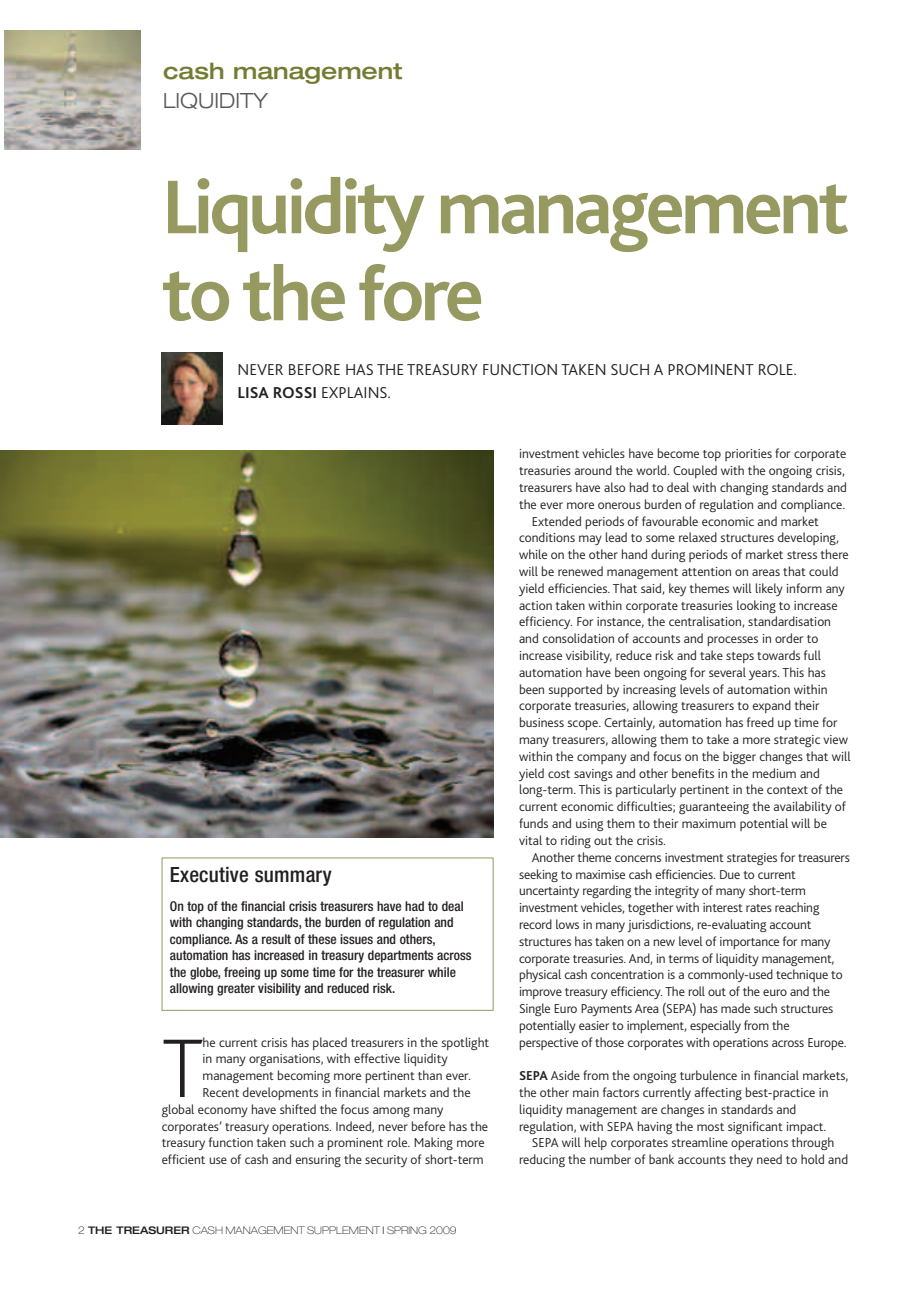
<style>
.page{position:relative;width:919px;height:1289px;background:#fff}
.page>*{position:absolute;margin:0;border:0;box-sizing:border-box;transform-origin:0 0}
.t1{font:200 86.85px "Bliss 2";color:#231f20}
.t2{font:700 79.5px/87px "Bliss 2";letter-spacing:-.045em;color:#969960}
.t3{font:500 expanded 22.5px "Helvetica Neue";color:#747c32}
.t4{font:500 condensed 21px "Helvetica Neue";letter-spacing:.01em;color:#231f20}
.t5{font:300 expanded 21px "Helvetica Neue";color:#57585a}
.t6{font:300 16.5px/22.5px "Bliss 2";color:#231f20}
.t7{font:300 13.5px/16.8px "Bliss 2";color:#231f20}
.t8{font:500 condensed 13.5px/16.5px "Helvetica Neue";color:#231f20}
.t9{font:100 expanded 10.5px "Helvetica Neue";color:#231f20}
.s1{font-weight:700}
.s2{font-weight:500}
.s3{font-weight:300;font-stretch:condensed}
</style>
<div class="page">
<img style="left:5px;top:30px;width:135px;height:120px">
<img style="left:1px;top:450px;width:492px;height:387px">
<img style="left:162px;top:352px;width:60px;height:72px">
<h3 class="t3" style="left:163px;top:63px;width:241px">cash management</h3>
<h3 class="t5" style="left:163px;top:93px;width:106px">LIQUIDITY</h3>
<h2 class="t2" style="left:162px;top:171px;width:688px">Liquidity management to the fore</h2>
<p class="t6" style="left:237px;top:360px;width:561px">NEVER BEFORE HAS THE TREASURY FUNCTION TAKEN SUCH A PROMINENT ROLE.<br><span class="s1">LISA ROSSI</span> EXPLAINS.</p>
<h3 class="t4" style="left:170px;top:867px;width:163px">Executive summary</h3>
<p class="t8" style="left:170px;top:899px;width:303px">On top of the financial crisis treasurers have had to deal with changing standards, the burden of regulation and compliance. As a result of these issues and others, automation has increased in treasury departments across the globe, freeing up some time for the treasurer while allowing greater visibility and reduced risk.</p>
<h1 class="t1" style="left:162px;top:1035px;width:43px">T</h1>
<p class="t7" style="left:202px;top:1034px;width:288px">he current crisis has placed treasurers in the spotlight</p>
<p class="t7" style="left:202px;top:1051px;width:246px">in many organisations, with effective liquidity</p>
<p class="t7" style="left:202px;top:1068px;width:270px">management becoming more pertinent than ever.</p>
<p class="t7" style="left:202px;top:1085px;width:270px">Recent developments in financial markets and the</p>
<p class="t7" style="left:162px;top:1102px;width:283px">global economy have shifted the focus among many</p>
<p class="t7" style="left:162px;top:1118px;width:328px">corporates’ treasury operations. Indeed, never before has the</p>
<p class="t7" style="left:162px;top:1135px;width:324px">treasury function taken such a prominent role. Making more</p>
<p class="t7" style="left:162px;top:1152px;width:323px">efficient use of cash and ensuring the security of short-term</p>
<p class="t9" style="left:78px;top:1226px;width:380px">2 <span class="s2">THE TREASURER</span> CASH MANAGEMENT SUPPLEMENT <span class="s3">I</span> SPRING 2009</p>
<p class="t7" style="left:519px;top:446px;width:329px">investment vehicles have become top priorities for corporate</p>
<p class="t7" style="left:519px;top:463px;width:327px">treasuries around the world. Coupled with the ongoing crisis,</p>
<p class="t7" style="left:519px;top:480px;width:329px">treasurers have also had to deal with changing standards and</p>
<p class="t7" style="left:519px;top:497px;width:328px">the ever more onerous burden of regulation and compliance.</p>
<p class="t7" style="left:531px;top:514px;width:288px">Extended periods of favourable economic and market</p>
<p class="t7" style="left:519px;top:530px;width:321px">conditions may lead to some relaxed structures developing,</p>
<p class="t7" style="left:519px;top:547px;width:331px">while on the other hand during periods of market stress there</p>
<p class="t7" style="left:519px;top:564px;width:321px">will be renewed management attention on areas that could</p>
<p class="t7" style="left:519px;top:581px;width:327px">yield efficiencies. That said, key themes will likely inform any</p>
<p class="t7" style="left:519px;top:598px;width:320px">action taken within corporate treasuries looking to increase</p>
<p class="t7" style="left:519px;top:614px;width:313px">efficiency. For instance, the centralisation, standardisation</p>
<p class="t7" style="left:519px;top:631px;width:301px">and consolidation of accounts and processes in order to</p>
<p class="t7" style="left:519px;top:648px;width:303px">increase visibility, reduce risk and take steps towards full</p>
<p class="t7" style="left:519px;top:665px;width:308px">automation have been ongoing for several years. This has</p>
<p class="t7" style="left:519px;top:682px;width:310px">been supported by increasing levels of automation within</p>
<p class="t7" style="left:519px;top:698px;width:302px">corporate treasuries, allowing treasurers to expand their</p>
<p class="t7" style="left:519px;top:715px;width:320px">business scope. Certainly, automation has freed up time for</p>
<p class="t7" style="left:519px;top:732px;width:330px">many treasurers, allowing them to take a more strategic view</p>
<p class="t7" style="left:519px;top:749px;width:333px">within the company and focus on the bigger changes that will</p>
<p class="t7" style="left:519px;top:766px;width:302px">yield cost savings and other benefits in the medium and</p>
<p class="t7" style="left:519px;top:782px;width:325px">long-term. This is particularly pertinent in the context of the</p>
<p class="t7" style="left:519px;top:799px;width:328px">current economic difficulties; guaranteeing the availability of</p>
<p class="t7" style="left:519px;top:816px;width:309px">funds and using them to their maximum potential will be</p>
<p class="t7" style="left:519px;top:833px;width:148px">vital to riding out the crisis.</p>
<p class="t7" style="left:531px;top:850px;width:319px">Another theme concerns investment strategies for treasurers</p>
<p class="t7" style="left:519px;top:866px;width:278px">seeking to maximise cash efficiencies. Due to current</p>
<p class="t7" style="left:519px;top:883px;width:288px">uncertainty regarding the integrity of many short-term</p>
<p class="t7" style="left:519px;top:900px;width:302px">investment vehicles, together with interest rates reaching</p>
<p class="t7" style="left:519px;top:917px;width:294px">record lows in many jurisdictions, re-evaluating account</p>
<p class="t7" style="left:519px;top:934px;width:313px">structures has taken on a new level of importance for many</p>
<p class="t7" style="left:519px;top:950px;width:317px">corporate treasuries. And, in terms of liquidity management,</p>
<p class="t7" style="left:519px;top:967px;width:325px">physical cash concentration is a commonly-used technique to</p>
<p class="t7" style="left:519px;top:984px;width:312px">improve treasury efficiency. The roll out of the euro and the</p>
<p class="t7" style="left:519px;top:1001px;width:316px">Single Euro Payments Area (SEPA) has made such structures</p>
<p class="t7" style="left:519px;top:1018px;width:272px">potentially easier to implement, especially from the</p>
<p class="t7" style="left:519px;top:1034px;width:329px">perspective of those corporates with operations across Europe.</p>
<p class="t7" style="left:519px;top:1068px;width:331px"><span class="s1">SEPA</span> Aside from the ongoing turbulence in financial markets, the other main factors currently affecting best-practice in liquidity management are changes in standards and regulation, with SEPA having the most significant impact.</p>
<p class="t7" style="left:519px;top:1135px;width:330px;text-align:center">SEPA will help corporates streamline operations through reducing the number of bank accounts they need to hold and</p>
</div>
